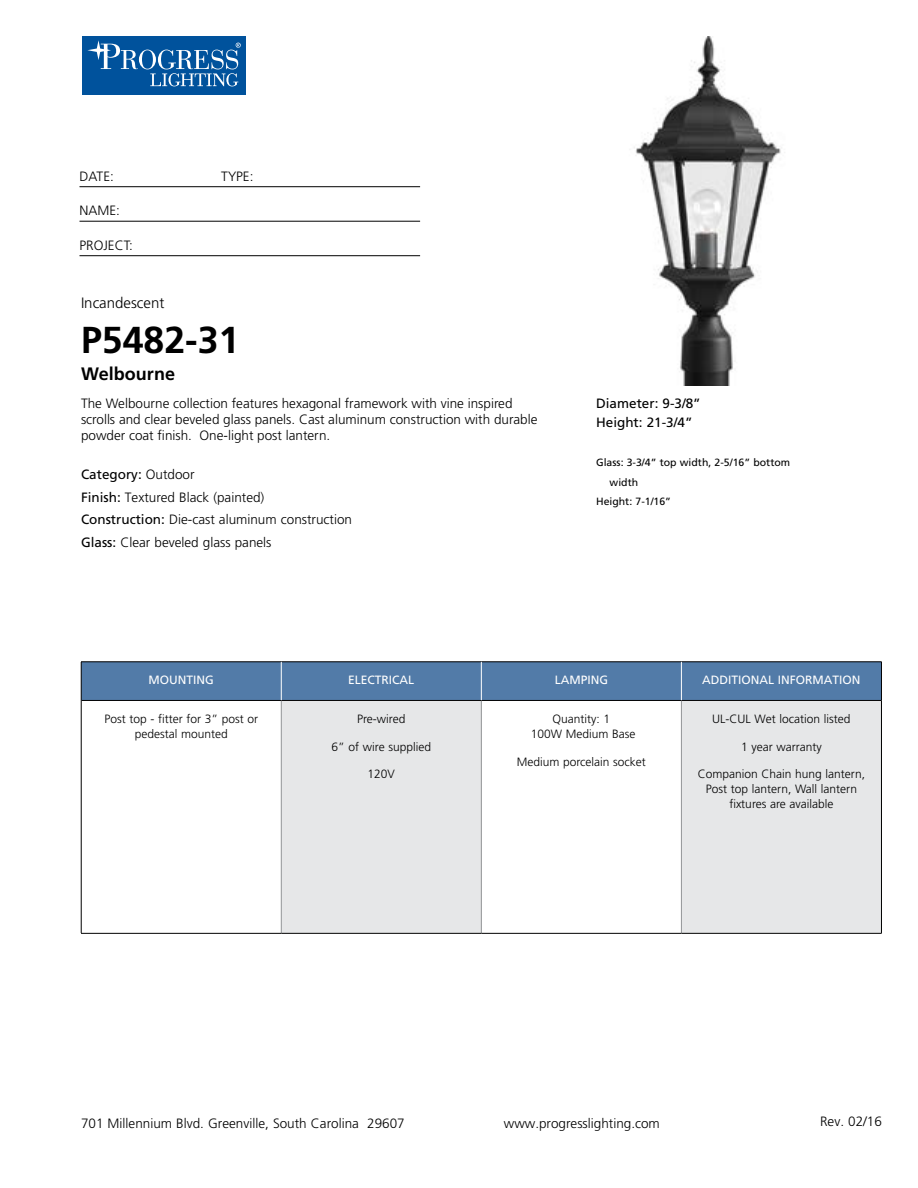
<style>
.page{position:relative;width:918px;height:1188px;background:#fff}
.page>*{position:absolute;margin:0;border:0;box-sizing:border-box;transform-origin:0 0}
.t1{font:700 37.5px "Frutiger LT Std";color:#000}
.t2{font:700 18px "Frutiger LT Std";color:#000}
.t3{font:300 15px "Frutiger LT Std";color:#000}
.t4{font:300 13.5px/22.5px "Frutiger LT Std";color:#000}
.t5{font:13.5px/19.5px "Frutiger LT Std";color:#000}
.t6{font:300 12px/15px "Frutiger LT Std";color:#000;text-align:center}
.t7{font:12px "Frutiger LT Std";color:#fff}
.t8{font:10.5px "Frutiger LT Std";color:#000}
.s1{font-weight:400}
</style>
<div class="page">
<div style="left:82px;top:36px;width:164px;height:59px;background:#00529c"></div>
<svg style="left:139px;top:50px;width:17px;height:19px"></svg>
<div style="left:142px;top:50px;width:11px;height:19px;background:#00529c;border-radius:50%"></div>
<svg style="left:87px;top:40px;width:51px;height:29px"></svg>
<svg style="left:150px;top:43px;width:91px;height:43px"></svg>
<hr style="left:80px;top:186px;width:340px;height:1px;background:#000">
<hr style="left:80px;top:221px;width:340px;height:1px;background:#000">
<hr style="left:80px;top:255px;width:340px;height:1px;background:#000">
<div style="left:82px;top:663px;width:799px;height:37px;background:#527ba8"></div>
<div style="left:281px;top:700px;width:200px;height:233px;background:#e6e7e8"></div>
<div style="left:681px;top:700px;width:200px;height:233px;background:#e6e7e8"></div>
<hr style="left:281px;top:701px;width:1px;height:232px;background:#939598">
<hr style="left:481px;top:701px;width:1px;height:232px;background:#939598">
<hr style="left:681px;top:701px;width:1px;height:232px;background:#939598">
<hr style="left:81px;top:700px;width:200px;height:1px;background:#000">
<hr style="left:281px;top:700px;width:200px;height:1px;background:#000">
<hr style="left:481px;top:700px;width:200px;height:1px;background:#000">
<hr style="left:681px;top:700px;width:200px;height:1px;background:#000">
<hr style="left:81px;top:933px;width:200px;height:1px;background:#000">
<hr style="left:281px;top:933px;width:200px;height:1px;background:#000">
<hr style="left:481px;top:933px;width:200px;height:1px;background:#000">
<hr style="left:681px;top:933px;width:201px;height:1px;background:#000">
<hr style="left:81px;top:662px;width:200px;height:1px;background:#000">
<hr style="left:81px;top:662px;width:1px;height:38px;background:#000">
<hr style="left:281px;top:662px;width:200px;height:1px;background:#000">
<hr style="left:481px;top:662px;width:200px;height:1px;background:#000">
<hr style="left:681px;top:662px;width:201px;height:1px;background:#000">
<hr style="left:881px;top:662px;width:1px;height:38px;background:#000">
<hr style="left:81px;top:700px;width:1px;height:233px;background:#000">
<hr style="left:881px;top:700px;width:1px;height:233px;background:#000">
<hr style="left:281px;top:662px;width:1px;height:38px;background:#fff">
<hr style="left:681px;top:662px;width:1px;height:38px;background:#fff">
<hr style="left:481px;top:662px;width:1px;height:38px;background:#fff">
<img style="left:634px;top:36px;width:148px;height:349px">
<p class="t4" style="left:80px;top:165px;width:36px">DATE:</p>
<p class="t4" style="left:221px;top:165px;width:34px">TYPE:</p>
<p class="t4" style="left:80px;top:200px;width:42px">NAME:</p>
<p class="t4" style="left:80px;top:234px;width:55px">PROJECT:</p>
<p class="t3" style="left:81px;top:294px;width:85px">Incandescent</p>
<h1 class="t1" style="left:81px;top:318px;width:160px">P5482-31</h1>
<h2 class="t2" style="left:81px;top:363px;width:96px">Welbourne</h2>
<p class="t4" style="left:81px;top:395px;width:458px;line-height:16.2px">The Welbourne collection features hexagonal framework with vine inspired scrolls and clear beveled glass panels. Cast aluminum construction with durable powder coat finish. One-light post lantern.</p>
<p class="t4" style="left:81px;top:463px;width:273px"><span class="s1">Category:</span> Outdoor<br><span class="s1">Finish:</span> Textured Black (painted)<br><span class="s1">Construction:</span> Die-cast aluminum construction <span class="s1">Glass:</span> Clear beveled glass panels</p>
<p class="t5" style="left:596px;top:393px;width:106px">Diameter: 9-3/8”<br>Height: 21-3/4”</p>
<p class="t8" style="left:596px;top:456px;width:196px">Glass: 3-3/4” top width, 2-5/16” bottom</p>
<p class="t8" style="left:610px;top:476px;width:30px">width</p>
<p class="t8" style="left:596px;top:495px;width:76px">Height: 7-1/16”</p>
<p class="t7" style="left:149px;top:673px;width:67px">MOUNTING</p>
<p class="t7" style="left:348px;top:673px;width:68px">ELECTRICAL</p>
<p class="t7" style="left:555px;top:673px;width:55px">LAMPING</p>
<p class="t7" style="left:702px;top:673px;width:160px">ADDITIONAL INFORMATION</p>
<p class="t6" style="left:104px;top:711px;width:155px">Post top - fitter for 3” post or pedestal mounted</p>
<p class="t6" style="left:357px;top:711px;width:50px">Pre-wired</p>
<p class="t6" style="left:332px;top:739px;width:101px">6” of wire supplied</p>
<p class="t6" style="left:368px;top:767px;width:29px">120V</p>
<p class="t6" style="left:712px;top:712px;width:140px">UL-CUL Wet location listed</p>
<p class="t6" style="left:741px;top:739px;width:82px">1 year warranty</p>
<p class="t6" style="left:698px;top:767px;width:169px">Companion Chain hung lantern,<br>Post top lantern, Wall lantern fixtures are available</p>
<p class="t6" style="left:531px;top:712px;width:106px">Quantity: 1<br>100W Medium Base</p>
<p class="t6" style="left:517px;top:754px;width:131px">Medium porcelain socket</p>
<p class="t4" style="left:81px;top:1112px;width:325px">701 Millennium Blvd. Greenville, South Carolina 29607</p>
<p class="t4" style="left:504px;top:1112px;width:158px">www.progresslighting.com</p>
<p class="t4" style="left:820px;top:1110px;width:63px">Rev. 02/16</p>
</div>
